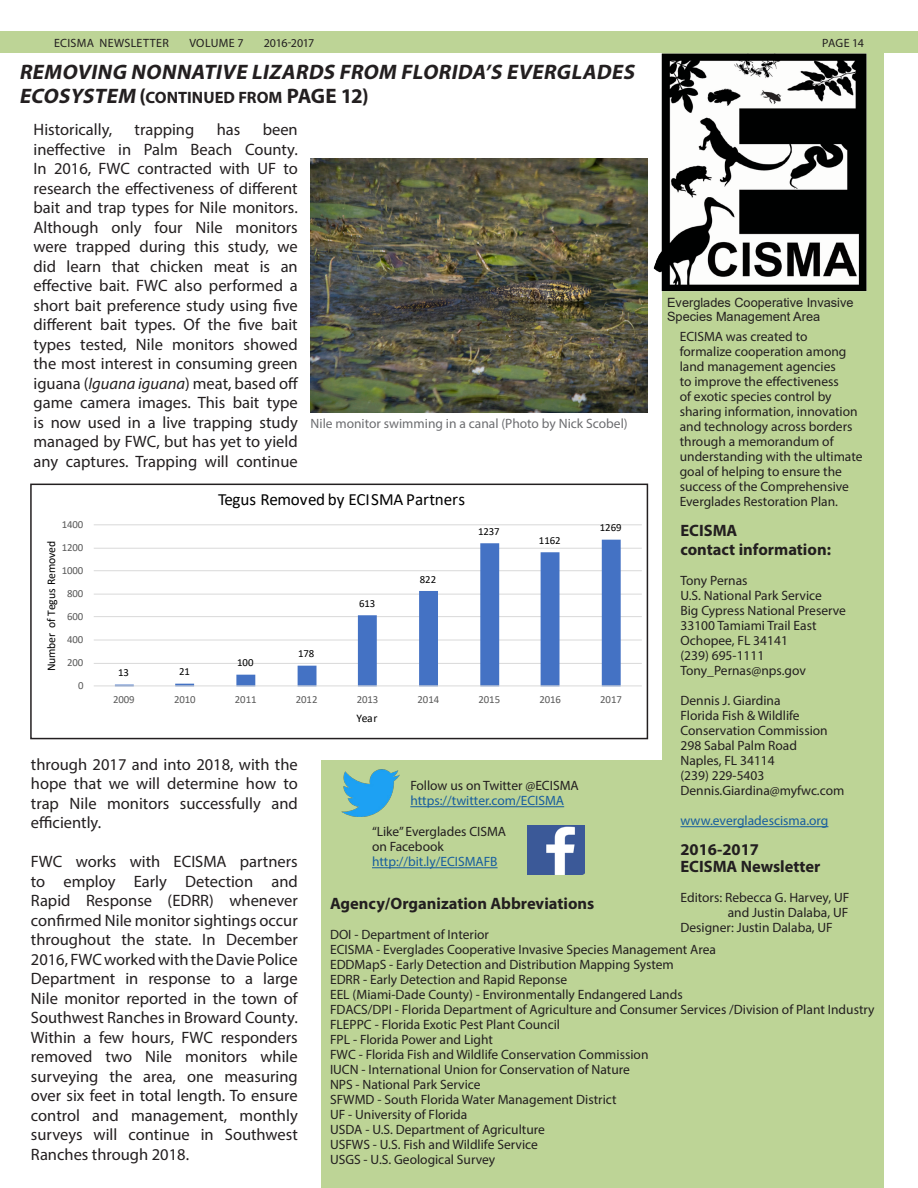
<style>
.page{position:relative;width:918px;height:1188px;background:#fff}
.page>*{position:absolute;margin:0;border:0;box-sizing:border-box;transform-origin:0 0}
.t1{font:italic 700 21px "Myriad Pro";color:#231f20}
.t2{font:17.1px "Calibri";letter-spacing:-.005em;color:#000}
.t3{font:16.5px/19.5px "Myriad Pro";color:#231f20;text-align:justify}
.t4{font:700 16.5px/16.5px "Myriad Pro";color:#231f20}
.t5{font:13.5px/15px "Myriad Pro";color:#231f20}
.t6{font:13.5px "Myriad Pro";color:#175d9e}
.t7{font:13.5px "Myriad Pro";color:#6c6d70}
.t8{font:12.75px/13.5px "Arial";color:#231f20}
.t9{font:12px "Myriad Pro";letter-spacing:.02em;color:#231f20}
.t10{font:12px "Myriad Pro";letter-spacing:-.035em;color:#231f20}
.t11{font:11.7px "Calibri";letter-spacing:-.025em;color:#000}
.t12{font:10.8px "Calibri";letter-spacing:-.005em;color:#595959}
.t13{font:10.8px "Calibri";letter-spacing:-.005em;color:#000}
.s1{font-style:italic;font-size:21px}
.s2{font-size:21px}
.s3{font-style:italic}
</style>
<div class="page">
<div style="left:321px;top:760px;width:343px;height:428px;background:#bdd496"></div>
<div style="left:662px;top:52px;width:221px;height:1136px;background:#bdd496"></div>
<img style="left:647px;top:53px;width:220px;height:239px">
<hr style="left:680px;top:826px;width:148px;height:1px;background:#175d9e">
<div style="left:0;top:31px;width:918px;height:22px;background:#bdd496"></div>
<hr style="left:410px;top:806px;width:154px;height:1px;background:#175d9e">
<hr style="left:372px;top:867px;width:126px;height:1px;background:#175d9e">
<img style="left:341px;top:770px;width:58px;height:47px">
<img style="left:527px;top:825px;width:57px;height:50px">
<img style="left:310px;top:158px;width:337px;height:255px">
<svg style="left:94px;top:524px;width:548px;height:163px"></svg>
<div style="left:30px;top:484px;width:618px;height:255px;border:2px solid #231f20"></div>
<p class="t9" style="left:54px;top:36px;width:116px">ECISMA NEWSLETTER</p>
<p class="t9" style="left:189px;top:36px;width:56px">VOLUME 7</p>
<p class="t10" style="left:264px;top:36px;width:52px">2016-2017</p>
<p class="t9" style="left:822px;top:36px;width:43px">PAGE 14</p>
<p class="t1" style="left:19px;top:58px;width:621px">REMOVING NONNATIVE LIZARDS FROM FLORIDA’S EVERGLADES</p>
<p class="t4" style="left:19px;top:89px;width:351px"><span class="s1">ECOSYSTEM</span><span class="s2">(</span>CONTINUED FROM <span class="s2">PAGE 12)</span></p>
<p class="t3" style="left:34px;top:120px;width:266px;text-indent:229px">been ineffective in Palm Beach County.<br>In 2016, FWC contracted with UF to research the effectiveness of different bait and trap types for Nile monitors.<br>Although only four Nile monitors were trapped during this study, we did learn that chicken meat is an effective bait. FWC also performed a short bait preference study using five different bait types. Of the five bait types tested, Nile monitors showed the most interest in consuming green iguana (<span class="s3">Iguana iguana</span>) meat, based off game camera images. This bait type is now used in a live trapping study managed by FWC, but has yet to yield any captures. Trapping will continue</p>
<p class="t3" style="left:34px;top:120px;width:80px">Historically,</p>
<p class="t3" style="left:135px;top:120px;width:61px">trapping</p>
<p class="t3" style="left:217px;top:120px;width:25px">has</p>
<p class="t7" style="left:310px;top:416px;width:319px">Nile monitor swimming in a canal (Photo by Nick Scobel)</p>
<p class="t2" style="left:218px;top:488px;width:249px">Tegus Removed by ECISMA Partners</p>
<p class="t8" style="left:667px;top:296px;width:188px">Everglades Cooperative Invasive<br>Species Management Area</p>
<p class="t5" style="left:680px;top:329px;width:184px">ECISMA was created to formalize cooperation among land management agencies<br>to improve the effectiveness<br>of exotic species control by sharing information, innovation and technology across borders through a memorandum of understanding with the ultimate goal of helping to ensure the success of the Comprehensive<br>Everglades Restoration Plan.</p>
<p class="t12" style="left:62px;top:516px;width:23px">1400</p>
<p class="t13" style="left:600px;top:520px;width:23px">1269</p>
<p class="t4" style="left:680px;top:522px;width:58px">ECISMA</p>
<p class="t4" style="left:680px;top:541px;width:152px">contact information:</p>
<p class="t5" style="left:680px;top:573px;width:69px">Tony Pernas</p>
<p class="t5" style="left:680px;top:588px;width:143px">U.S. National Park Service</p>
<p class="t5" style="left:680px;top:603px;width:167px">Big Cypress National Preserve</p>
<p class="t5" style="left:680px;top:618px;width:138px">33100 Tamiami Trail East</p>
<p class="t5" style="left:680px;top:633px;width:109px">Ochopee, FL 34141</p>
<p class="t5" style="left:680px;top:648px;width:85px">(239) 695-1111</p>
<p class="t5" style="left:680px;top:663px;width:127px">Tony_Pernas@nps.gov</p>
<p class="t5" style="left:680px;top:693px;width:102px">Dennis J. Giardina</p>
<p class="t5" style="left:680px;top:708px;width:149px">Florida Fish &amp; Wildlife<br>Conservation Commission</p>
<p class="t5" style="left:680px;top:738px;width:118px">298 Sabal Palm Road</p>
<p class="t5" style="left:680px;top:753px;width:96px">Naples, FL 34114</p>
<p class="t5" style="left:680px;top:768px;width:85px">(239) 229-5403</p>
<p class="t5" style="left:680px;top:783px;width:165px">Dennis.Giardina@myfwc.com</p>
<p class="t6" style="left:680px;top:813px;width:149px">www.evergladescisma.org</p>
<p class="t13" style="left:478px;top:524px;width:23px">1237</p>
<p class="t13" style="left:539px;top:532px;width:23px">1162</p>
<p class="t11" style="left:43px;top:671px;width:132px;rotate:-90deg">Number of Tegus Removed</p>
<p class="t12" style="left:62px;top:539px;width:23px">1200</p>
<p class="t12" style="left:62px;top:563px;width:23px">1000</p>
<p class="t13" style="left:420px;top:572px;width:18px">822</p>
<p class="t12" style="left:67px;top:586px;width:18px">800</p>
<p class="t13" style="left:359px;top:596px;width:18px">613</p>
<p class="t12" style="left:67px;top:609px;width:18px">600</p>
<p class="t12" style="left:67px;top:632px;width:18px">400</p>
<p class="t13" style="left:298px;top:646px;width:18px">178</p>
<p class="t12" style="left:67px;top:655px;width:18px">200</p>
<p class="t13" style="left:237px;top:655px;width:18px">100</p>
<p class="t13" style="left:118px;top:665px;width:12px">13</p>
<p class="t13" style="left:179px;top:664px;width:12px">21</p>
<p class="t12" style="left:78px;top:678px;width:7px">0</p>
<p class="t12" style="left:113px;top:692px;width:23px">2009</p>
<p class="t12" style="left:174px;top:692px;width:23px">2010</p>
<p class="t12" style="left:235px;top:692px;width:23px">2011</p>
<p class="t12" style="left:296px;top:692px;width:23px">2012</p>
<p class="t12" style="left:357px;top:692px;width:23px">2013</p>
<p class="t12" style="left:418px;top:692px;width:23px">2014</p>
<p class="t12" style="left:478px;top:692px;width:23px">2015</p>
<p class="t12" style="left:539px;top:692px;width:23px">2016</p>
<p class="t12" style="left:600px;top:692px;width:23px">2017</p>
<p class="t11" style="left:357px;top:710px;width:23px">Year</p>
<p class="t3" style="left:31px;top:754px;width:268px">through 2017 and into 2018, with the hope that we will determine how to trap Nile monitors successfully and efficiently.</p>
<p class="t3" style="left:31px;top:852px;width:268px">FWC works with ECISMA partners to employ Early Detection and Rapid Response (EDRR) whenever confirmed Nile monitor sightings occur throughout the state. In December 2016, FWC worked with the Davie Police Department in response to a large Nile monitor reported in the town of Southwest Ranches in Broward County.<br>Within a few hours, FWC responders removed two Nile monitors while surveying the area, one measuring over six feet in total length. To ensure control and management, monthly surveys will continue in Southwest Ranches through 2018.</p>
<p class="t5" style="left:410px;top:778px;width:170px">Follow us on Twitter @ECISMA</p>
<p class="t6" style="left:410px;top:793px;width:155px">https://twitter.com/ECISMA</p>
<p class="t5" style="left:372px;top:824px;width:136px">“Like” Everglades CISMA on Facebook</p>
<p class="t6" style="left:372px;top:854px;width:127px">http://bit.ly/ECISMAFB</p>
<p class="t4" style="left:680px;top:841px;width:141px">2016-2017<br>ECISMA Newsletter</p>
<p class="t5" style="left:680px;top:889px;width:170px">Editors: Rebecca G. Harvey, UF</p>
<p class="t5" style="left:728px;top:904px;width:122px">and Justin Dalaba, UF</p>
<p class="t5" style="left:680px;top:919px;width:154px">Designer: Justin Dalaba, UF</p>
<p class="t4" style="left:330px;top:894px;width:266px">Agency/Organization Abbreviations</p>
<p class="t5" style="left:330px;top:927px;width:161px">DOI - Department of Interior</p>
<p class="t5" style="left:330px;top:942px;width:388px">ECISMA - Everglades Cooperative Invasive Species Management Area</p>
<p class="t5" style="left:330px;top:957px;width:345px">EDDMapS - Early Detection and Distribution Mapping System</p>
<p class="t5" style="left:330px;top:972px;width:239px">EDRR - Early Detection and Rapid Reponse</p>
<p class="t5" style="left:330px;top:987px;width:354px">EEL (Miami-Dade County) - Environmentally Endangered Lands</p>
<p class="t5" style="left:330px;top:1002px;width:546px">FDACS/DPI - Florida Department of Agriculture and Consumer Services /Division of Plant Industry</p>
<p class="t5" style="left:330px;top:1017px;width:232px">FLEPPC - Florida Exotic Pest Plant Council</p>
<p class="t5" style="left:330px;top:1032px;width:165px">FPL - Florida Power and Light</p>
<p class="t5" style="left:330px;top:1047px;width:320px">FWC - Florida Fish and Wildlife Conservation Commission</p>
<p class="t5" style="left:330px;top:1062px;width:301px">IUCN - International Union for Conservation of Nature</p>
<p class="t5" style="left:330px;top:1077px;width:152px">NPS - National Park Service</p>
<p class="t5" style="left:330px;top:1092px;width:288px">SFWMD - South Florida Water Management District</p>
<p class="t5" style="left:330px;top:1107px;width:139px">UF - University of Florida</p>
<p class="t5" style="left:330px;top:1122px;width:216px">USDA - U.S. Department of Agriculture</p>
<p class="t5" style="left:330px;top:1137px;width:209px">USFWS - U.S. Fish and Wildlife Service</p>
<p class="t5" style="left:330px;top:1152px;width:167px">USGS - U.S. Geological Survey</p>
</div>
